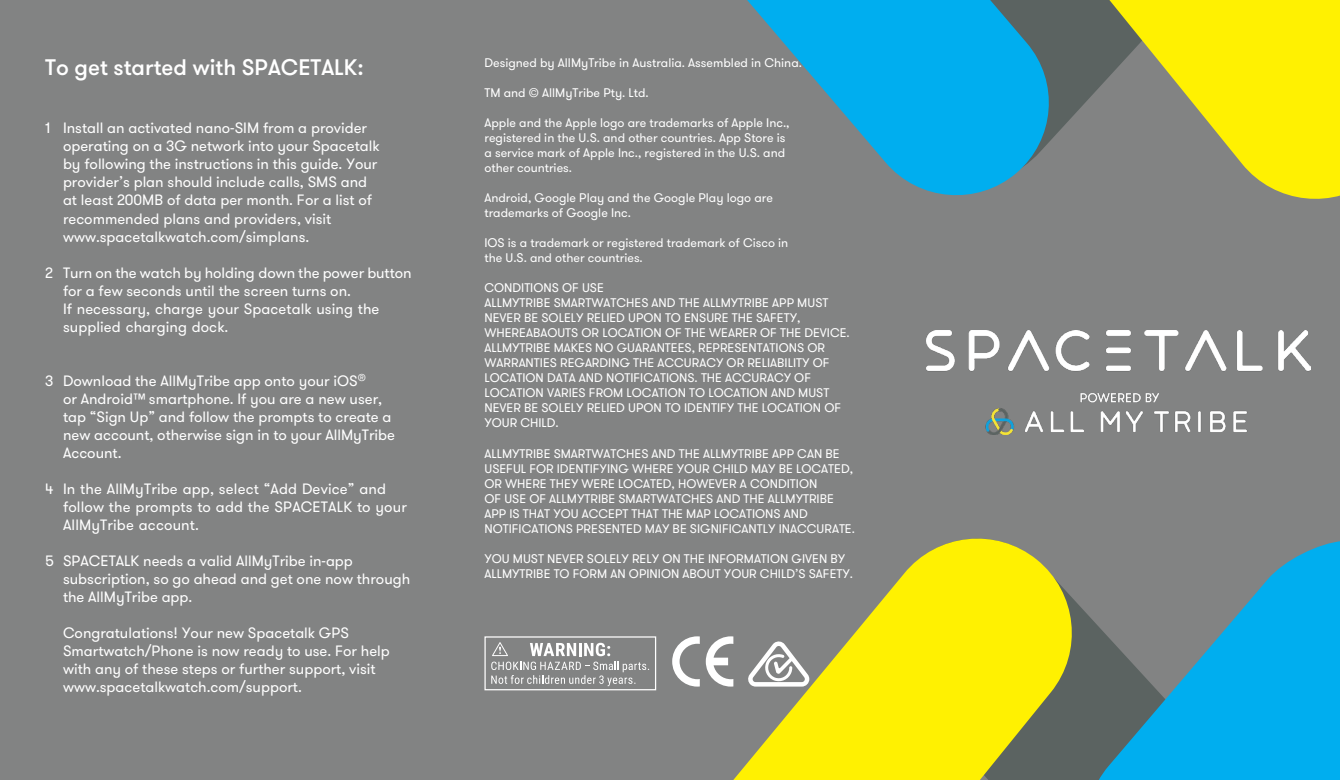
<style>
.page{position:relative;width:1340px;height:780px;background:#fff}
.page>*{position:absolute;margin:0;border:0;box-sizing:border-box;transform-origin:0 0}
.Heading{font:500 22.5px "GT Walsheim Pro";color:#fff}
.t1{font:15px/18px "GT Walsheim Pro";color:#fff}
.t2{font:12.5px/15px "GT Walsheim Pro";color:#fff}
</style>
<div class="page">
<div style="left:0;top:0;width:1339px;height:780px;background:#828383"></div>
<svg style="left:726px;top:538px;width:349px;height:242px;fill:#fff101"></svg>
<svg style="left:1075px;top:541px;width:264px;height:239px;fill:#00aeef"></svg>
<svg style="left:1059px;top:0;width:280px;height:199px;fill:#fff101"></svg>
<svg style="left:747px;top:0;width:312px;height:196px;fill:#00aeef"></svg>
<svg style="left:747px;top:640px;width:62px;height:46px"></svg>
<svg style="left:672px;top:636px;width:27px;height:50px"></svg>
<svg style="left:705px;top:636px;width:28px;height:50px"></svg>
<img style="left:926px;top:330px;width:384px;height:104px">
<div style="left:484px;top:636px;width:172px;height:54px;border:1px solid #fff"></div>
<svg style="left:491px;top:642px;width:158px;height:44px"></svg>
<p class="Heading" style="left:45px;top:53px;width:320px">To get started with SPACETALK:</p>
<p class="t1" style="left:63px;top:120px;width:318px;text-indent:-18px">1 Install an activated nano-SIM from a provider operating on a 3G network into your Spacetalk by following the instructions in this guide. Your provider’s plan should include calls, SMS and at least 200MB of data per month. For a list of recommended plans and providers, visit www.spacetalkwatch.com/simplans.</p>
<p class="t1" style="left:63px;top:264px;width:350px;text-indent:-18px">2 Turn on the watch by holding down the power button for a few seconds until the screen turns on.<br>If necessary, charge your Spacetalk using the supplied charging dock.</p>
<p class="t1" style="left:63px;top:372px;width:333px;text-indent:-18px">3 Download the AllMyTribe app onto your iOS<sup>®<br></sup>or Android™ smartphone. If you are a new user, tap “Sign Up” and follow the prompts to create a new account, otherwise sign in to your AllMyTribe Account.</p>
<p class="t1" style="left:63px;top:480px;width:345px;text-indent:-18px">4 In the AllMyTribe app, select “Add Device” and follow the prompts to add the SPACETALK to your<br>AllMyTribe account.</p>
<p class="t1" style="left:63px;top:552px;width:349px;text-indent:-18px">5 SPACETALK needs a valid AllMyTribe in-app subscription, so go ahead and get one now through the AllMyTribe app.</p>
<p class="t1" style="left:63px;top:624px;width:328px">Congratulations! Your new Spacetalk GPS Smartwatch/Phone is now ready to use. For help with any of these steps or further support, visit www.spacetalkwatch.com/support.</p>
<p class="t2" style="left:484px;top:56px;width:319px">Designed by AllMyTribe in Australia. Assembled in China.</p>
<p class="t2" style="left:484px;top:86px;width:166px">TM and © AllMyTribe Pty. Ltd.</p>
<p class="t2" style="left:484px;top:116px;width:307px">Apple and the Apple logo are trademarks of Apple Inc.,</p>
<p class="t2" style="left:484px;top:131px;width:303px">registered in the U.S. and other countries. App Store is</p>
<p class="t2" style="left:484px;top:146px;width:302px">a service mark of Apple Inc., registered in the U.S. and</p>
<p class="t2" style="left:484px;top:161px;width:89px">other countries.</p>
<p class="t2" style="left:484px;top:191px;width:290px">Android, Google Play and the Google Play logo are</p>
<p class="t2" style="left:484px;top:206px;width:148px">trademarks of Google Inc.</p>
<p class="t2" style="left:484px;top:236px;width:305px">IOS is a trademark or registered trademark of Cisco in</p>
<p class="t2" style="left:484px;top:251px;width:160px">the U.S. and other countries.</p>
<p class="t2" style="left:484px;top:281px;width:121px">CONDITIONS OF USE</p>
<p class="t2" style="left:484px;top:296px;width:367px">ALLMYTRIBE SMARTWATCHES AND THE ALLMYTRIBE APP MUST NEVER BE SOLELY RELIED UPON TO ENSURE THE SAFETY, WHEREABAOUTS OR LOCATION OF THE WEARER OF THE DEVICE.<br>ALLMYTRIBE MAKES NO GUARANTEES, REPRESENTATIONS OR WARRANTIES REGARDING THE ACCURACY OR RELIABILITY OF LOCATION DATA AND NOTIFICATIONS. THE ACCURACY OF LOCATION VARIES FROM LOCATION TO LOCATION AND MUST NEVER BE SOLELY RELIED UPON TO IDENTIFY THE LOCATION OF YOUR CHILD.</p>
<p class="t2" style="left:484px;top:446px;width:372px">ALLMYTRIBE SMARTWATCHES AND THE ALLMYTRIBE APP CAN BE USEFUL FOR IDENTIFYING WHERE YOUR CHILD MAY BE LOCATED, OR WHERE THEY WERE LOCATED, HOWEVER A CONDITION<br>OF USE OF ALLMYTRIBE SMARTWATCHES AND THE ALLMYTRIBE APP IS THAT YOU ACCEPT THAT THE MAP LOCATIONS AND NOTIFICATIONS PRESENTED MAY BE SIGNIFICANTLY INACCURATE.</p>
<p class="t2" style="left:484px;top:551px;width:370px">YOU MUST NEVER SOLELY RELY ON THE INFORMATION GIVEN BY<br>ALLMYTRIBE TO FORM AN OPINION ABOUT YOUR CHILD’S SAFETY.</p>
</div>
